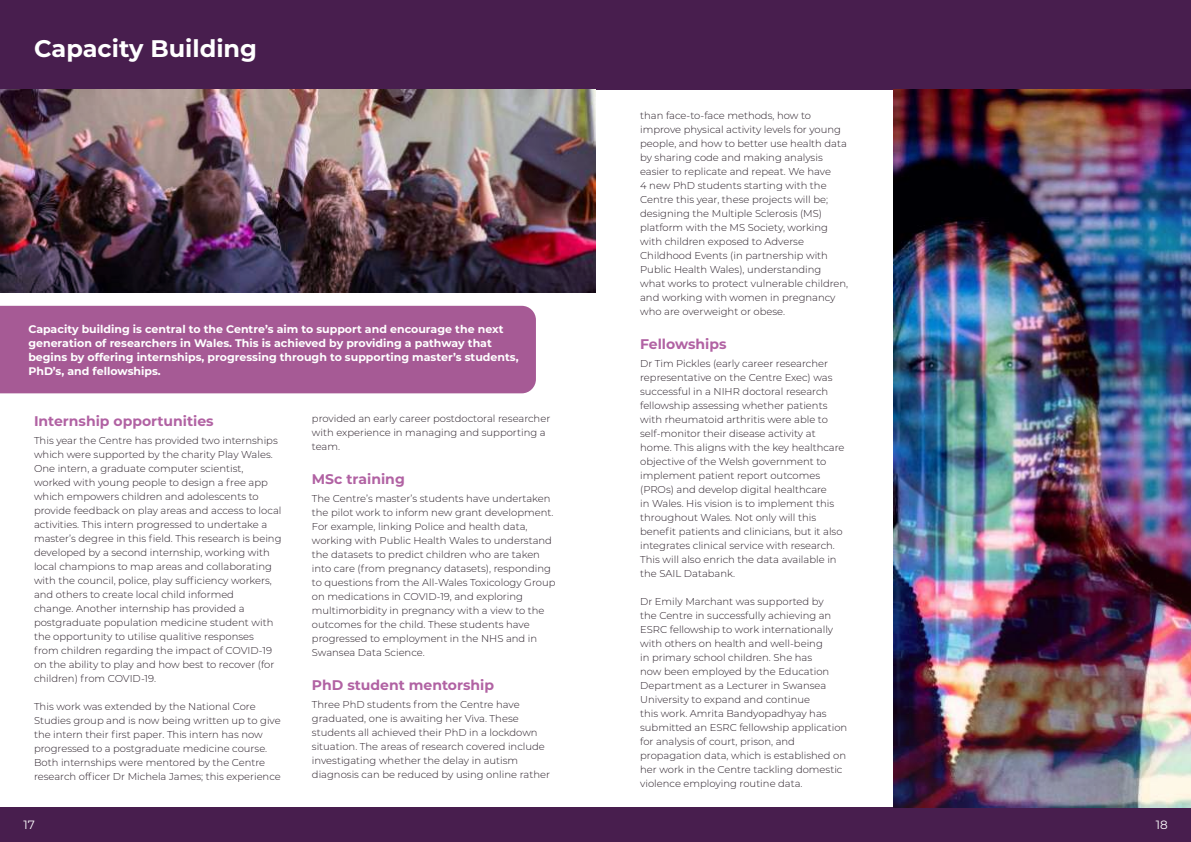
<style>
.page{position:relative;width:1191px;height:842px;background:#fff}
.page>*{position:absolute;margin:0;border:0;box-sizing:border-box;transform-origin:0 0}
.t1{font:700 24px "Montserrat";color:#fff}
.t2{font:700 14px "Montserrat";color:#b162a3}
.t3{font:12px "Montserrat";color:#fff}
.t4{font:700 11px/14px "Montserrat";color:#fff}
.t5{font:300 10px/14px "Montserrat";color:#281d27}
</style>
<div class="page">
<div style="left:0;top:808px;width:1191px;height:34px;background:#481e4e"></div>
<div style="left:0;top:306px;width:536px;height:87px;background:#a65a95"></div>
<div style="left:0;top:0;width:1191px;height:89px;background:#481e4e"></div>
<img style="left:893px;top:89px;width:298px;height:719px">
<img style="left:0;top:89px;width:595px;height:203px">
<h1 class="t1" style="left:34px;top:36px;width:368px">P tient &amp; Publ c Involvement</h1>
<h1 class="t1" style="left:34px;top:36px;width:225px">Capacity Building</h1>
<p class="t4" style="left:28px;top:323px;width:492px">Capacity building is central to the Centre’s aim to support and encourage the next generation of researchers in Wales. This is achieved by providing a pathway that begins by offering internships, progressing through to supporting master’s students, PhD’s, and fellowships.</p>
<h2 class="t2" style="left:34px;top:414px;width:181px">Internship opportunities</h2>
<p class="t5" style="left:34px;top:434px;width:249px">This year the Centre has provided two internships which were supported by the charity Play Wales.<br>One intern, a graduate computer scientist, worked with young people to design a free app which empowers children and adolescents to provide feedback on play areas and access to local activities. This intern progressed to undertake a master’s degree in this field. This research is being developed by a second internship, working with local champions to map areas and collaborating with the council, police, play sufficiency workers, and others to create local child informed<br>change. Another internship has provided a postgraduate population medicine student with the opportunity to utilise qualitive responses<br>from children regarding the impact of COVID-19 on the ability to play and how best to recover (for children) from COVID-19.</p>
<p class="t5" style="left:34px;top:700px;width:248px">This work was extended by the National Core Studies group and is now being written up to give the intern their first paper. This intern has now progressed to a postgraduate medicine course.<br>Both internships were mentored by the Centre research officer Dr Michela James; this experience</p>
<p class="t5" style="left:312px;top:412px;width:240px">provided an early career postdoctoral researcher with experience in managing and supporting a team.</p>
<h2 class="t2" style="left:312px;top:472px;width:94px">MSc training</h2>
<p class="t5" style="left:312px;top:492px;width:245px">The Centre’s master’s students have undertaken the pilot work to inform new grant development.<br>For example, linking Police and health data, working with Public Health Wales to understand the datasets to predict children who are taken into care (from pregnancy datasets), responding to questions from the All-Wales Toxicology Group on medications in COVID-19, and exploring multimorbidity in pregnancy with a view to the outcomes for the child. These students have progressed to employment in the NHS and in Swansea Data Science.</p>
<h2 class="t2" style="left:312px;top:678px;width:184px">PhD student mentorship</h2>
<p class="t5" style="left:312px;top:698px;width:240px">Three PhD students from the Centre have graduated, one is awaiting her Viva. These students all achieved their PhD in a lockdown situation. The areas of research covered include investigating whether the delay in autism diagnosis can be reduced by using online rather</p>
<p class="t5" style="left:640px;top:109px;width:210px">than face-to-face methods, how to improve physical activity levels for young people, and how to better use health data by sharing code and making analysis easier to replicate and repeat. We have<br>4 new PhD students starting with the Centre this year, these projects will be; designing the Multiple Sclerosis (MS) platform with the MS Society, working with children exposed to Adverse Childhood Events (in partnership with Public Health Wales), understanding what works to protect vulnerable children, and working with women in pregnancy who are overweight or obese.</p>
<h2 class="t2" style="left:640px;top:337px;width:88px">Fellowships</h2>
<p class="t5" style="left:640px;top:357px;width:206px">Dr Tim Pickles (early career researcher representative on the Centre Exec) was successful in a NIHR doctoral research fellowship assessing whether patients with rheumatoid arthritis were able to self-monitor their disease activity at home. This aligns with the key healthcare objective of the Welsh government to implement patient report outcomes (PROs) and develop digital healthcare<br>in Wales. His vision is to implement this throughout Wales. Not only will this benefit patients and clinicians, but it also integrates clinical service with research.<br>This will also enrich the data available in the SAIL Databank.</p>
<p class="t5" style="left:640px;top:595px;width:209px">Dr Emily Marchant was supported by<br>the Centre in successfully achieving an ESRC fellowship to work internationally with others on health and well-being<br>in primary school children. She has<br>now been employed by the Education Department as a Lecturer in Swansea University to expand and continue<br>this work. Amrita Bandyopadhyay has submitted an ESRC fellowship application for analysis of court, prison, and propagation data, which is established on her work in the Centre tackling domestic violence employing routine data.</p>
<p class="t3" style="left:23px;top:820px;width:13px">17</p>
<p class="t3" style="left:1155px;top:820px;width:13px">18</p>
</div>
